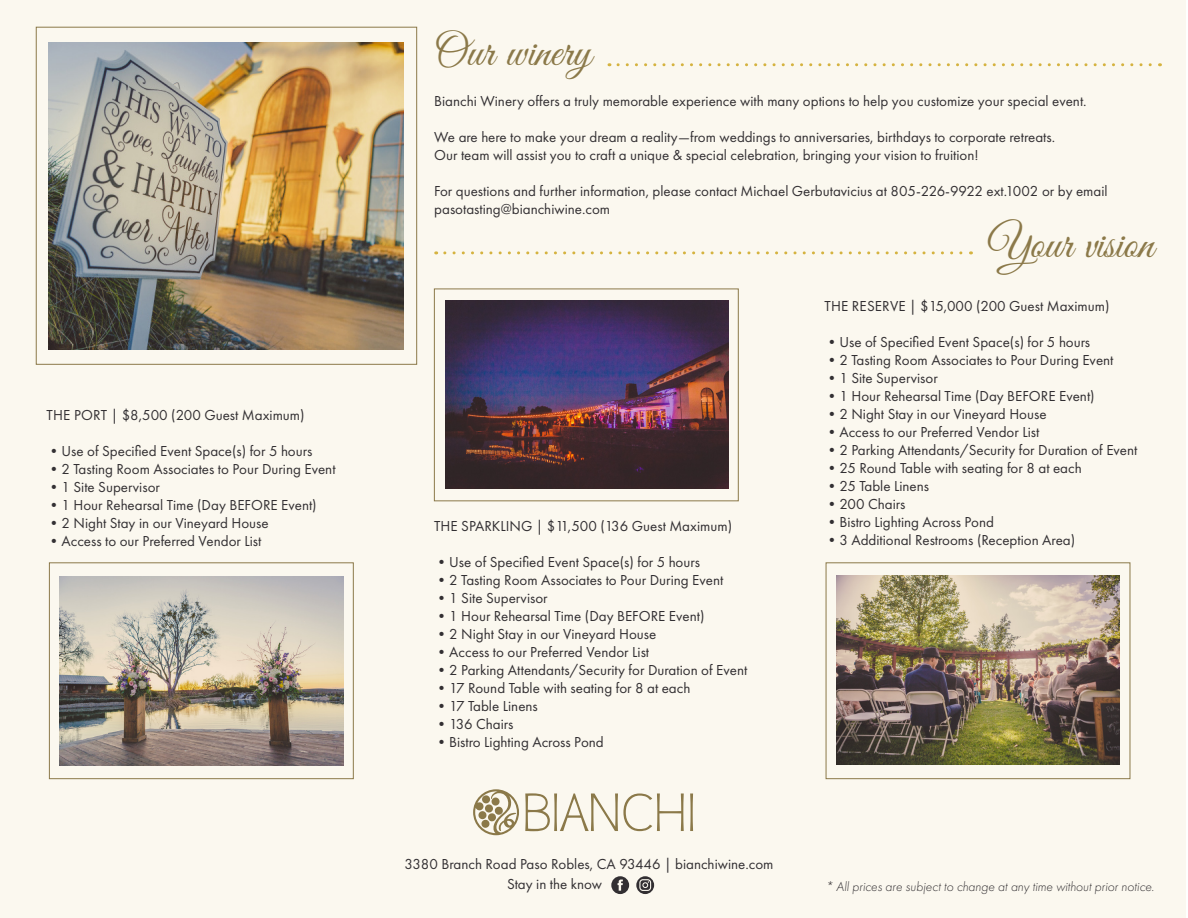
<style>
.page{position:relative;width:1188px;height:918px;background:#fff}
.page>*{position:absolute;margin:0;border:0;box-sizing:border-box;transform-origin:0 0}
.t1{font:45px "Great Vibes";color:#8b7949}
.t2{font:15px "Futura PT";color:#322f32}
.t3{font:15px/18px "Futura PT";color:#333033}
.t4{font:italic 300 13.5px "Futura PT";color:#333033}
</style>
<div class="page">
<div style="left:0;top:0;width:1186px;height:918px;background:#fbf8ef"></div>
<div style="left:49px;top:563px;width:304px;height:216px;border:1px solid #8b7949"></div>
<svg style="left:473px;top:789px;width:46px;height:46px"></svg>
<svg style="left:525px;top:793px;width:159px;height:38px"></svg>
<svg style="left:690px;top:793px;width:3px;height:38px"></svg>
<div style="left:36px;top:27px;width:381px;height:337px;border:1px solid #8b7949"></div>
<img style="left:48px;top:42px;width:355px;height:307px">
<svg style="left:611px;top:876px;width:18px;height:18px"></svg>
<svg style="left:636px;top:876px;width:18px;height:18px"></svg>
<div style="left:434px;top:289px;width:304px;height:212px;border:1px solid #8b7949"></div>
<img style="left:445px;top:300px;width:283px;height:189px">
<img style="left:837px;top:576px;width:282px;height:188px">
<svg style="left:618px;top:63px;width:543px;height:3px"></svg>
<svg style="left:445px;top:251px;width:526px;height:3px"></svg>
<img style="left:59px;top:576px;width:284px;height:189px">
<p class="t3" style="left:47px;top:406px;width:260px">THE PORT | $8,500 (200 Guest Maximum)</p>
<p class="t3" style="left:46px;top:442px;width:267px">•Use of Specified Event Space(s) for 5 hours</p>
<p class="t3" style="left:46px;top:460px;width:291px">•2 Tasting Room Associates to Pour During Event</p>
<p class="t3" style="left:46px;top:478px;width:115px">•1 Site Supervisor</p>
<p class="t3" style="left:46px;top:496px;width:272px">•1 Hour Rehearsal Time (Day BEFORE Event)</p>
<p class="t3" style="left:46px;top:514px;width:224px">•2 Night Stay in our Vineyard House</p>
<p class="t3" style="left:46px;top:532px;width:216px">•Access to our Preferred Vendor List</p>
<p class="t1" style="left:434px;top:27px;width:159px">Our winery</p>
<p class="t3" style="left:434px;top:92px;width:654px">Bianchi Winery offers a truly memorable experience with many options to help you customize your special event.</p>
<p class="t3" style="left:434px;top:128px;width:622px">We are here to make your dream a reality—from weddings to anniversaries, birthdays to corporate retreats.<br>Our team will assist you to craft a unique &amp; special celebration, bringing your vision to fruition!</p>
<p class="t3" style="left:434px;top:182px;width:675px">For questions and further information, please contact Michael Gerbutavicius at 805-226-9922 ext.1002 or by email</p>
<p class="t3" style="left:434px;top:200px;width:177px">pasotasting@bianchiwine.com</p>
<p class="t1" style="left:987px;top:218px;width:168px">Your vision</p>
<p class="t2" style="left:434px;top:517px;width:299px">THE SPARKLING | $11,500 (136 Guest Maximum)</p>
<p class="t2" style="left:434px;top:553px;width:267px">•Use of Specified Event Space(s) for 5 hours</p>
<p class="t2" style="left:434px;top:571px;width:291px">•2 Tasting Room Associates to Pour During Event</p>
<p class="t2" style="left:434px;top:589px;width:115px">•1 Site Supervisor</p>
<p class="t2" style="left:434px;top:607px;width:272px">•1 Hour Rehearsal Time (Day BEFORE Event)</p>
<p class="t2" style="left:434px;top:625px;width:224px">•2 Night Stay in our Vineyard House</p>
<p class="t2" style="left:434px;top:643px;width:216px">•Access to our Preferred Vendor List</p>
<p class="t2" style="left:434px;top:661px;width:315px">•2 Parking Attendants/Security for Duration of Event</p>
<p class="t2" style="left:434px;top:679px;width:258px">•17 Round Table with seating for 8 at each</p>
<p class="t2" style="left:434px;top:697px;width:105px">•17 Table Linens</p>
<p class="t2" style="left:434px;top:715px;width:81px">•136 Chairs</p>
<p class="t2" style="left:434px;top:733px;width:171px">•Bistro Lighting Across Pond</p>
<p class="t3" style="left:405px;top:855px;width:370px">3380 Branch Road Paso Robles, CA 93446 | bianchiwine.com</p>
<p class="t3" style="left:507px;top:875px;width:97px">Stay in the know</p>
<p class="t2" style="left:824px;top:297px;width:287px">THE RESERVE | $15,000 (200 Guest Maximum)</p>
<p class="t2" style="left:824px;top:333px;width:267px">•Use of Specified Event Space(s) for 5 hours</p>
<p class="t2" style="left:824px;top:351px;width:291px">•2 Tasting Room Associates to Pour During Event</p>
<p class="t2" style="left:824px;top:369px;width:115px">•1 Site Supervisor</p>
<p class="t2" style="left:824px;top:387px;width:272px">•1 Hour Rehearsal Time (Day BEFORE Event)</p>
<p class="t2" style="left:824px;top:405px;width:224px">•2 Night Stay in our Vineyard House</p>
<p class="t2" style="left:824px;top:423px;width:216px">•Access to our Preferred Vendor List</p>
<p class="t2" style="left:824px;top:441px;width:315px">•2 Parking Attendants/Security for Duration of Event</p>
<p class="t2" style="left:824px;top:459px;width:259px">•25 Round Table with seating for 8 at each</p>
<p class="t2" style="left:824px;top:477px;width:106px">•25 Table Linens</p>
<p class="t2" style="left:824px;top:495px;width:82px">•200 Chairs</p>
<p class="t2" style="left:824px;top:513px;width:171px">•Bistro Lighting Across Pond</p>
<p class="t2" style="left:824px;top:531px;width:252px">•3 Additional Restrooms (Reception Area)</p>
<p class="t4" style="left:826px;top:879px;width:330px">* All prices are subject to change at any time without prior notice.</p>
</div>
